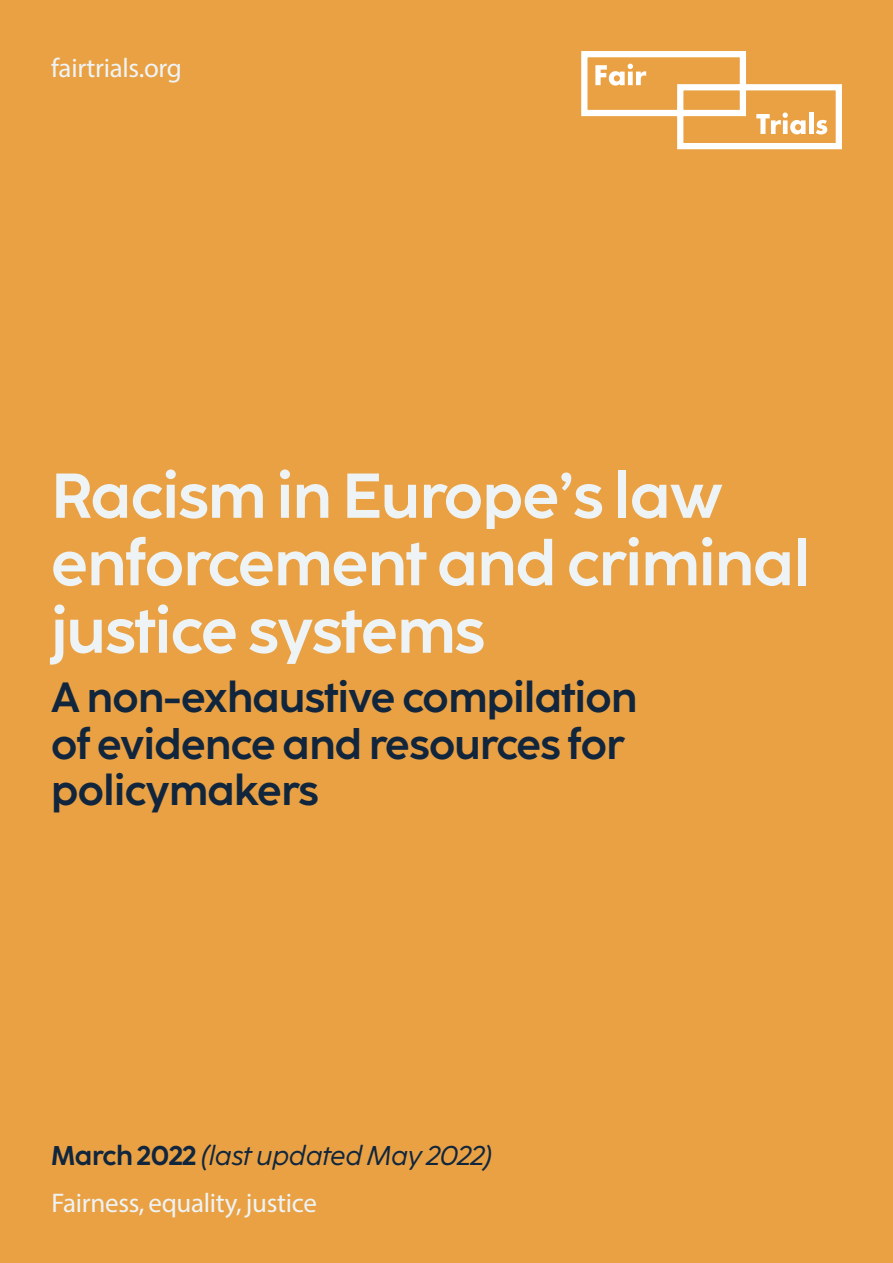
<style>
.page{position:relative;width:893px;height:1263px;background:#eaa143}
.page>*{position:absolute;margin:0;border:0;box-sizing:border-box;transform-origin:0 0}
.t1{font:700 63px/67.5px "Coco Sharp";letter-spacing:-.01em;color:#eef4f6}
.t2{font:700 42px/46.5px "Coco Sharp";letter-spacing:-.01em;color:#11263d}
.t3{font:27px "Myriad Pro";letter-spacing:-.01em;color:#eef4f6}
.t4{font:italic 27px "Coco Sharp";letter-spacing:-.01em;color:#11263d}
.s1{font-weight:700;font-style:normal}
</style>
<div class="page">
<svg style="left:581px;top:51px;width:261px;height:98px"></svg>
<p class="t3" style="left:51px;top:51px;width:132px">fairtrials.org</p>
<h1 class="t1" style="left:51px;top:462px;width:760px">Racism in Europe’s law enforcement and criminal justice systems</h1>
<p class="t2" style="left:51px;top:674px;width:588px">A non-exhaustive compilation of evidence and resources for policymakers</p>
<p class="t4" style="left:51px;top:1136px;width:442px"><span class="s1">March 2022</span> (last updated May 2022)</p>
<p class="t3" style="left:51px;top:1186px;width:267px">Fairness, equality, justice</p>
</div>
